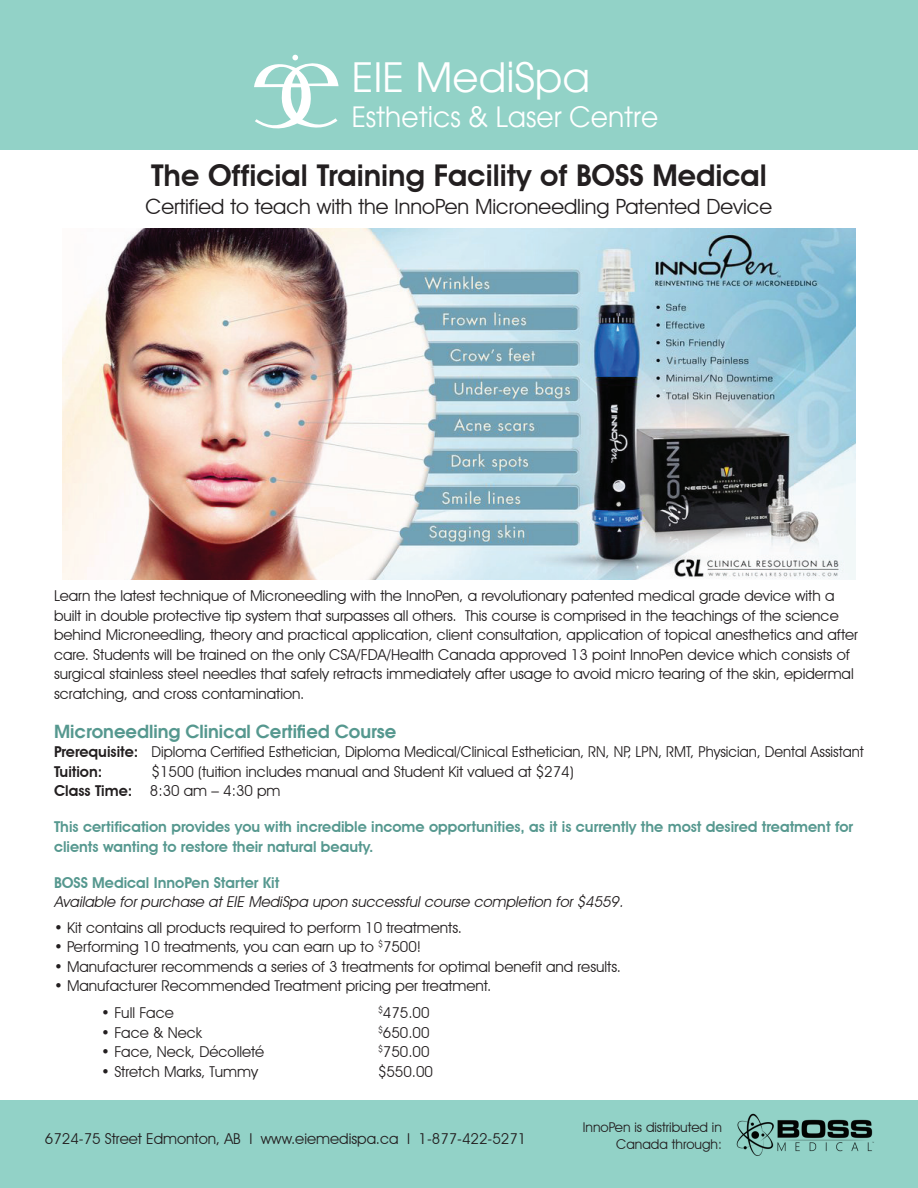
<style>
.page{position:relative;width:918px;height:1188px;background:#fff}
.page>*{position:absolute;margin:0;border:0;box-sizing:border-box;transform-origin:0 0}
.t1{font:40.5px "Avant Garde";color:#fff}
.t2{font:600 30px "Avant Garde IT Cby BT";color:#231f20}
.t3{font:28.05px "Avant Garde";color:#fff;scale:.95 1}
.t4{font:21px "Avant Garde IT Cby BT";color:#231f20}
.t5{font:600 18px "Avant Garde";color:#56988f}
.t6{font:15px/19.5px "Avant Garde IT Cby BT";color:#231f20}
.t7{font:600 15px/19.5px "Avant Garde IT Cby BT";color:#56988f}
.t8{font:15px/19.5px "Avant Garde IT Cby BT";color:#231f20;scale:.96 1}
.t9{font:italic 15px "Avant Garde IT Cby BT";color:#231f20}
.t10{font:13.5px/16.5px "Avant Garde IT Cby BT";color:#231f20;text-align:right}
.s1{font-weight:600}
</style>
<div class="page">
<div style="left:0;top:0;width:918px;height:150px;background:#92d2c7"></div>
<div style="left:0;top:1101px;width:918px;height:87px;background:#92d2c7"></div>
<svg style="left:254px;top:55px;width:85px;height:73px"></svg>
<img style="left:63px;top:229px;width:792px;height:350px">
<img style="left:736px;top:1113px;width:138px;height:43px">
<h1 class="t1" style="left:352px;top:53px;width:240px">EIE MediSpa</h1>
<h3 class="t3" style="left:352px;top:100px;width:325px">Esthetics &amp; Laser Centre</h3>
<h2 class="t2" style="left:151px;top:157px;width:617px">The Official Training Facility of BOSS Medical</h2>
<h3 class="t4" style="left:146px;top:194px;width:628px">Certified to teach with the InnoPen Microneedling Patented Device</h3>
<p class="t6" style="left:54px;top:586px;width:805px">Learn the latest technique of Microneedling with the InnoPen, a revolutionary patented medical grade device with a built in double protective tip system that surpasses all others. This course is comprised in the teachings of the science behind Microneedling, theory and practical application, client consultation, application of topical anesthetics and after care. Students will be trained on the only CSA/FDA/Health Canada approved 13 point InnoPen device which consists of surgical stainless steel needles that safely retracts immediately after usage to avoid micro tearing of the skin, epidermal scratching, and cross contamination.</p>
<p class="t5" style="left:54px;top:719px;width:344px">Microneedling Clinical Certified Course</p>
<p class="t8" style="left:54px;top:742px;width:845px"><span class="s1">Prerequisite:</span> Diploma Certified Esthetician, Diploma Medical/Clinical Esthetician, RN, NP, LPN, RMT, Physician, Dental Assistant<br><span class="s1">Tuition:</span></p>
<p class="t6" style="left:54px;top:762px;width:521px;text-indent:98px">$1500 (tuition includes manual and Student Kit valued at $274)<br><span class="s1">Class Time:</span> 8:30 am – 4:30 pm</p>
<p class="t7" style="left:54px;top:817px;width:801px">This certification provides you with incredible income opportunities, as it is currently the most desired treatment for clients wanting to restore their natural beauty.</p>
<p class="t7" style="left:54px;top:873px;width:227px">BOSS Medical InnoPen Starter Kit</p>
<p class="t9" style="left:54px;top:893px;width:574px">Available for purchase at EIE MediSpa upon successful course completion for $4559.</p>
<p class="t6" style="left:54px;top:918px;width:409px">• Kit contains all products required to perform 10 treatments.</p>
<p class="t6" style="left:54px;top:937px;width:369px">• Performing 10 treatments, you can earn up to <sup>$</sup>7500!</p>
<p class="t6" style="left:54px;top:957px;width:568px">• Manufacturer recommends a series of 3 treatments for optimal benefit and results.</p>
<p class="t6" style="left:54px;top:976px;width:439px">• Manufacturer Recommended Treatment pricing per treatment.</p>
<p class="t6" style="left:101px;top:1003px;width:74px">• Full Face</p>
<p class="t6" style="left:378px;top:1003px;width:53px"><sup>$</sup>475.00</p>
<p class="t6" style="left:101px;top:1023px;width:102px">• Face &amp; Neck</p>
<p class="t6" style="left:378px;top:1023px;width:53px"><sup>$</sup>650.00</p>
<p class="t6" style="left:101px;top:1042px;width:165px">• Face, Neck, Décolleté</p>
<p class="t6" style="left:378px;top:1042px;width:53px"><sup>$</sup>750.00</p>
<p class="t6" style="left:101px;top:1062px;width:158px">• Stretch Marks, Tummy</p>
<p class="t6" style="left:378px;top:1062px;width:57px">$550.00</p>
<p class="t6" style="left:45px;top:1129px;width:483px">6724-75 Street Edmonton, AB I www.eiemedispa.ca I 1-877-422-5271</p>
<p class="t10" style="left:583px;top:1119px;width:141px">InnoPen is distributed in<br>Canada through:</p>
</div>
